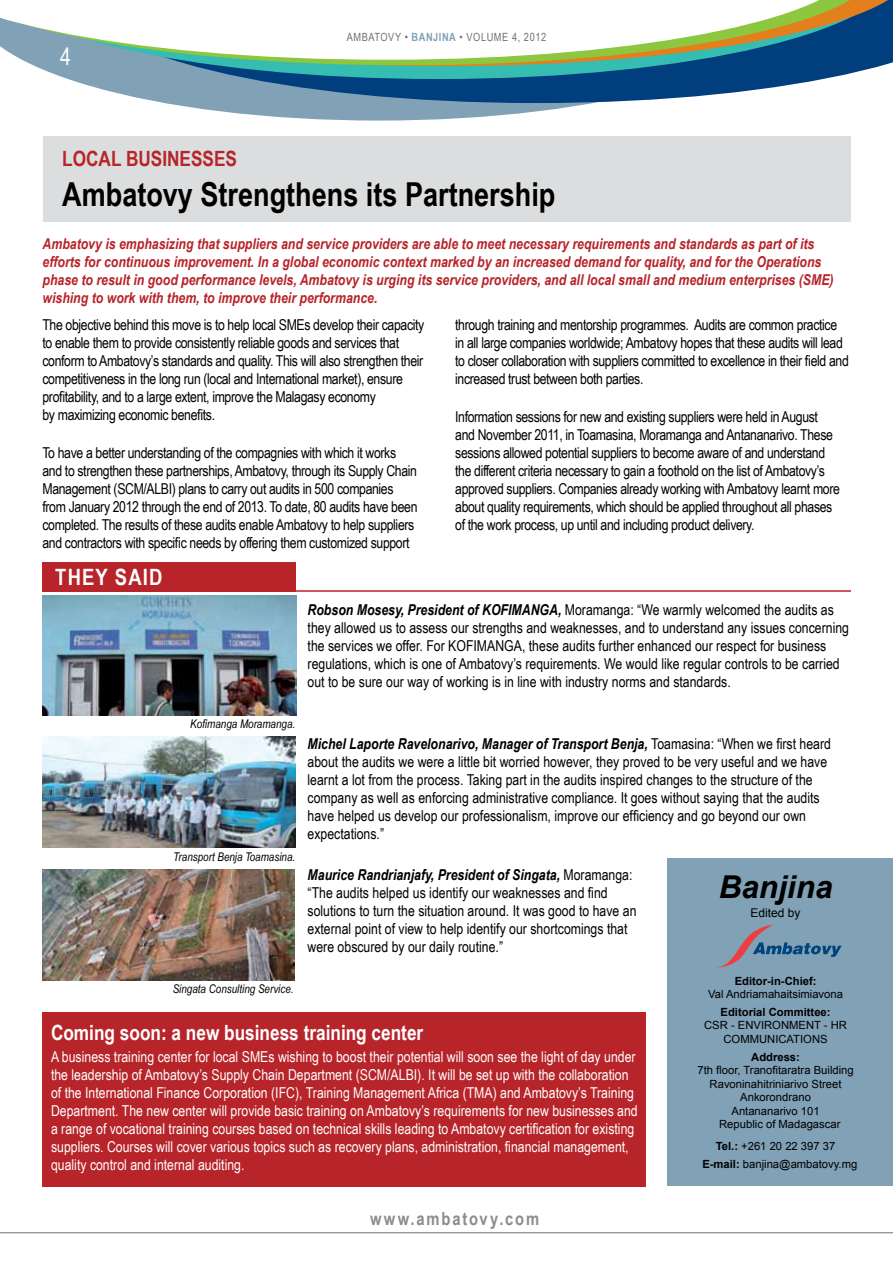
<style>
.page{position:relative;width:893px;height:1263px;background:#fff}
.page>*{position:absolute;margin:0;border:0;box-sizing:border-box;transform-origin:0 0}
.t1{font:700 33px "Arial Narrow";color:#000}
.t2{font:italic 700 31.5px "Arial";color:#000}
.t3{font:24px "Arial Narrow";color:#fff}
.t4{font:700 22.5px "Arial Narrow";letter-spacing:.05em;color:#fff}
.t5{font:700 21px "Arial Narrow";color:#fff}
.t6{font:700 21px "Arial Narrow";color:#b7242a}
.t7{font:700 18px "Arial Narrow";letter-spacing:.1em;color:#8a8c8e}
.t8{font:15px/18px "Arial Narrow";letter-spacing:-.025em;color:#000}
.t9{font:15px/18px "Arial Narrow";color:#000}
.t10{font:15px/18px "Arial Narrow";color:#fff}
.t11{font:italic 700 15px/18px "Arial Narrow";color:#b7242a}
.t12{font:italic 12px "Arial Narrow";color:#000}
.t13{font:12px "Arial";color:#000}
.t14{font:11.25px/13.5px "Arial";color:#000;text-align:center}
.t15{font:700 11.25px "Arial";color:#000}
.t16{font:11.25px "Arial Narrow";letter-spacing:.05em;color:#717073}
.s1{font-weight:700;color:#80a1b6}
.s2{font-weight:700;font-style:italic}
.s3{font-weight:700}
</style>
<div class="page">
<div style="left:668px;top:858px;width:225px;height:328px;background:#80a1b6"></div>
<div style="left:43px;top:136px;width:808px;height:85px;background:#dcddde"></div>
<div style="left:43px;top:1012px;width:603px;height:174px;background:#b7242a"></div>
<div style="left:43px;top:562px;width:253px;height:30px;background:#b7242a"></div>
<hr style="left:294px;top:590px;width:557px;height:2px;background:#b7242a">
<svg style="left:717px;top:925px;width:125px;height:43px"></svg>
<img style="left:43px;top:737px;width:252px;height:110px">
<img style="left:43px;top:869px;width:251px;height:111px">
<img style="left:43px;top:596px;width:253px;height:119px">
<svg style="left:68px;top:79px;width:525px;height:42px;fill:#80a1b6"></svg>
<svg style="left:79px;top:79px;width:744px;height:24px;fill:#003e7e"></svg>
<svg style="left:35px;top:66px;width:845px;height:13px;background:#3887a1"></svg>
<svg style="left:33px;top:0;width:860px;height:66px;background:#276486"></svg>
<svg style="left:23px;top:0;width:854px;height:65px;background:#4d857b"></svg>
<svg style="left:0;top:0;width:857px;height:60px"></svg>
<hr style="left:0;top:1232px;width:893px;height:1px;background:#717073">
<h3 class="t3" style="left:60px;top:39px;width:12px">4</h3>
<p class="t16" style="left:347px;top:29px;width:201px">AMBATOVY • <span class="s1">BANJINA</span> • VOLUME 4, 2012</p>
<h3 class="t6" style="left:62px;top:143px;width:176px">LOCAL BUSINESSES</h3>
<h1 class="t1" style="left:62px;top:169px;width:495px">Ambatovy Strengthens its Partnership</h1>
<p class="t11" style="left:43px;top:234px;width:793px">Ambatovy is emphasizing that suppliers and service providers are able to meet necessary requirements and standards as part of its efforts for continuous improvement. In a global economic context marked by an increased demand for quality, and for the Operations phase to result in good performance levels, Ambatovy is urging its service providers, and all local small and medium enterprises (SME) wishing to work with them, to improve their performance.</p>
<p class="t8" style="left:43px;top:315px;width:383px">The objective behind this move is to help local SMEs develop their capacity to enable them to provide consistently reliable goods and services that conform to Ambatovy’s standards and quality. This will also strengthen their competitiveness in the long run (local and International market), ensure profitability, and to a large extent, improve the Malagasy economy<br>by maximizing economic benefits.</p>
<p class="t8" style="left:43px;top:443px;width:376px">To have a better understanding of the compagnies with which it works and to strengthen these partnerships, Ambatovy, through its Supply Chain Management (SCM/ALBI) plans to carry out audits in 500 companies from January 2012 through the end of 2013. To date, 80 audits have been completed. The results of these audits enable Ambatovy to help suppliers and contractors with specific needs by offering them customized support</p>
<h3 class="t4" style="left:55px;top:560px;width:106px">THEY SAID</h3>
<p class="t8" style="left:455px;top:315px;width:395px">through training and mentorship programmes. Audits are common practice in all large companies worldwide; Ambatovy hopes that these audits will lead to closer collaboration with suppliers committed to excellence in their field and increased trust between both parties.</p>
<p class="t8" style="left:455px;top:407px;width:386px">Information sessions for new and existing suppliers were held in August and November 2011, in Toamasina, Moramanga and Antananarivo. These sessions allowed potential suppliers to become aware of and understand the different criteria necessary to gain a foothold on the list of Ambatovy’s approved suppliers. Companies already working with Ambatovy learnt more about quality requirements, which should be applied throughout all phases of the work process, up until and including product delivery.</p>
<p class="t12" style="left:190px;top:717px;width:107px">Kofimanga Moramanga.</p>
<p class="t12" style="left:173px;top:849px;width:124px">Transport Benja Toamasina.</p>
<p class="t9" style="left:308px;top:600px;width:543px"><span class="s2">Robson Mosesy, President of KOFIMANGA,</span> Moramanga: “We warmly welcomed the audits as they allowed us to assess our strengths and weaknesses, and to understand any issues concerning the services we offer. For KOFIMANGA, these audits further enhanced our respect for business regulations, which is one of Ambatovy’s requirements. We would like regular controls to be carried out to be sure our way of working is in line with industry norms and standards.</p>
<p class="t9" style="left:308px;top:734px;width:525px"><span class="s2">Michel Laporte Ravelonarivo, Manager of Transport Benja,</span> Toamasina: “When we first heard about the audits we were a little bit worried however, they proved to be very useful and we have learnt a lot from the process. Taking part in the audits inspired changes to the structure of the company as well as enforcing administrative compliance. It goes without saying that the audits have helped us develop our professionalism, improve our efficiency and go beyond our own expectations.”</p>
<p class="t9" style="left:308px;top:865px;width:330px"><span class="s2">Maurice Randrianjafy, President of Singata,</span> Moramanga: “The audits helped us identify our weaknesses and find solutions to turn the situation around. It was good to have an external point of view to help identify our shortcomings that were obscured by our daily routine.”</p>
<h2 class="t2" style="left:719px;top:866px;width:115px">Banjina</h2>
<p class="t13" style="left:751px;top:905px;width:52px">Edited by</p>
<p class="t12" style="left:173px;top:982px;width:122px">Singata Consulting Service.</p>
<h3 class="t5" style="left:51px;top:1017px;width:374px">Coming soon: a new business training center</h3>
<p class="t10" style="left:51px;top:1047px;width:588px">A business training center for local SMEs wishing to boost their potential will soon see the light of day under the leadership of Ambatovy’s Supply Chain Department (SCM/ALBI). It will be set up with the collaboration of the International Finance Corporation (IFC), Training Management Africa (TMA) and Ambatovy’s Training Department. The new center will provide basic training on Ambatovy’s requirements for new businesses and a range of vocational training courses based on technical skills leading to Ambatovy certification for existing suppliers. Courses will cover various topics such as recovery plans, administration, financial management, quality control and internal auditing.</p>
<p class="t7" style="left:370px;top:1205px;width:171px">www.ambatovy.com</p>
<p class="t15" style="left:735px;top:973px;width:83px">Editor-in-Chief:</p>
<p class="t14" style="left:708px;top:987px;width:136px">Val Andriamahaitsimiavona</p>
<p class="t15" style="left:721px;top:1004px;width:112px">Editorial Committee:</p>
<p class="t14" style="left:704px;top:1019px;width:144px">CSR - ENVIRONMENT - HR<br>COMMUNICATIONS</p>
<p class="t15" style="left:751px;top:1049px;width:50px">Address:</p>
<p class="t14" style="left:697px;top:1063px;width:158px">7th floor, Tranofitaratra Building</p>
<p class="t14" style="left:710px;top:1077px;width:133px">Ravoninahitriniarivo Street</p>
<p class="t14" style="left:740px;top:1090px;width:72px">Ankorondrano</p>
<p class="t14" style="left:731px;top:1104px;width:90px">Antananarivo 101</p>
<p class="t14" style="left:719px;top:1117px;width:123px">Republic of Madagascar</p>
<p class="t14" style="left:702px;top:1137px;width:157px;line-height:17.7px;text-align:left;text-indent:13px"><span class="s3">Tel.:</span> +261 20 22 397 37<br><span class="s3">E-mail:</span> banjina@ambatovy.mg</p>
</div>
